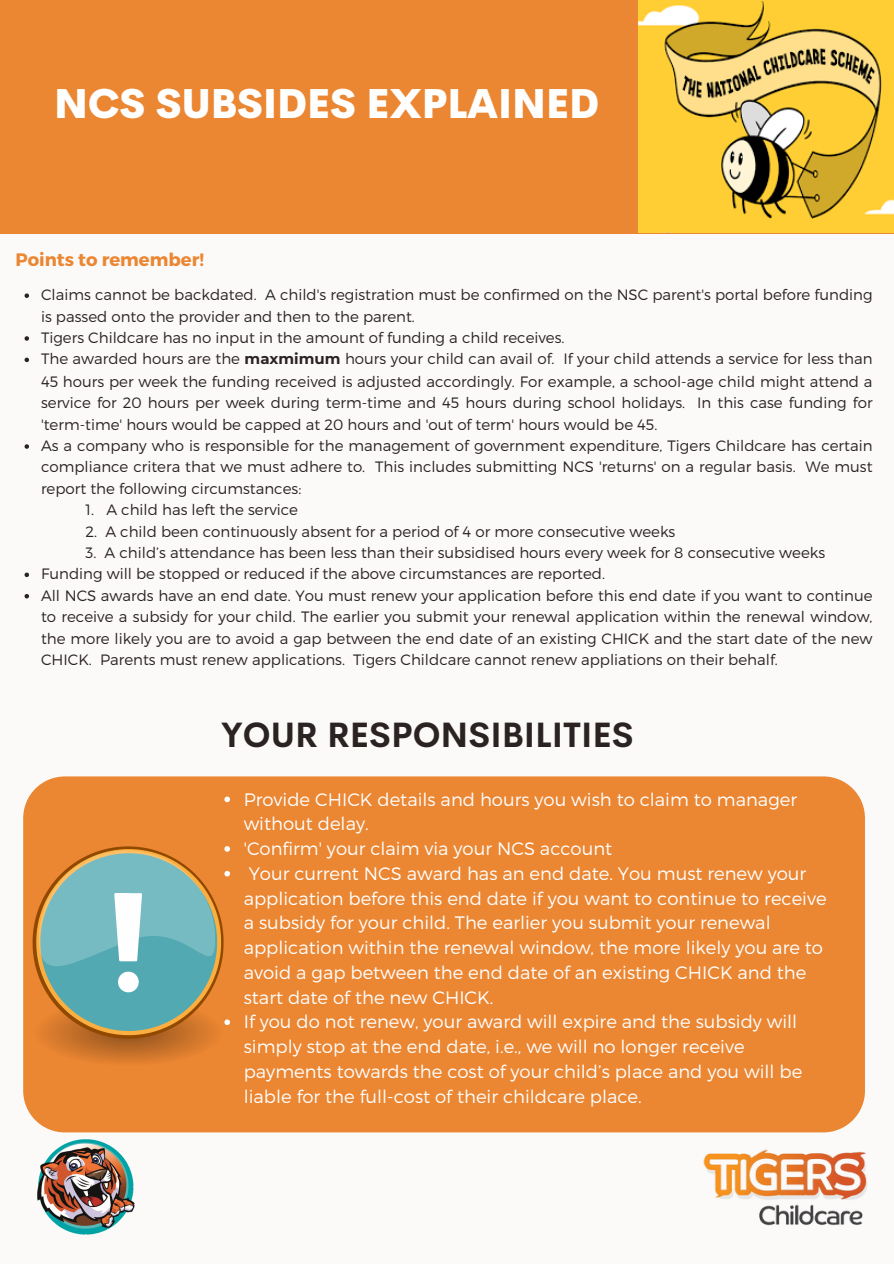
<style>
.page{position:relative;width:894px;height:1264px;background:#fff}
.page>*{position:absolute;margin:0;border:0;box-sizing:border-box;transform-origin:0 0}
.t1{font:800 40.35px "Cerebri Sans";color:#fff}
.t2{font:700 34.5px "Cerebri Sans";color:#2b2222}
.t3{font:300 18px/24.8px "Montserrat";color:#fff}
.t4{font:700 18px "Montserrat";color:#eb8632}
.t5{font:300 15px/21.3px "Montserrat";color:#2b2222;text-align:justify}
.s1{font-weight:700}
</style>
<div class="page">
<div style="left:0;top:0;width:893px;height:1263px;background:#fbfaf9"></div>
<div style="left:0;top:1px;width:893px;height:233px;background:#eb8632"></div>
<img style="left:638px;top:0;width:255px;height:233px">
<img style="left:37px;top:1132px;width:109px;height:103px">
<img style="left:702px;top:1132px;width:165px;height:94px">
<svg style="left:25px;top:293px;width:4px;height:5px"></svg>
<svg style="left:25px;top:336px;width:4px;height:5px"></svg>
<svg style="left:25px;top:357px;width:4px;height:5px"></svg>
<svg style="left:25px;top:444px;width:4px;height:5px"></svg>
<svg style="left:25px;top:572px;width:4px;height:5px"></svg>
<svg style="left:25px;top:594px;width:4px;height:4px"></svg>
<div style="left:23px;top:776px;width:841px;height:356px;background:#eb8632"></div>
<svg style="left:224px;top:796px;width:6px;height:6px"></svg>
<svg style="left:31px;top:844px;width:199px;height:221px;background:#a0a080"></svg>
<h3 class="t1" style="left:54px;top:78px;width:546px">NCS SUBSIDES EXPLAINED</h3>
<p class="t4" style="left:16px;top:247px;width:190px">Points to remember!</p>
<p class="t5" style="left:41px;top:283px;width:832px">Claims cannot be backdated. A child's registration must be confirmed on the NSC parent's portal before funding is passed onto the provider and then to the parent.</p>
<p class="t5" style="left:41px;top:326px;width:525px">Tigers Childcare has no input in the amount of funding a child receives.</p>
<p class="t5" style="left:41px;top:347px;width:832px;line-height:21.8px">The awarded hours are the <span class="s1">maxmimum</span> hours your child can avail of. If your child attends a service for less than 45 hours per week the funding received is adjusted accordingly. For example, a school-age child might attend a service for 20 hours per week during term-time and 45 hours during school holidays. In this case funding for 'term-time' hours would be capped at 20 hours and 'out of term' hours would be 45.</p>
<p class="t5" style="left:41px;top:434px;width:832px">As a company who is responsible for the management of government expenditure, Tigers Childcare has certain compliance critera that we must adhere to. This includes submitting NCS 'returns' on a regular basis. We must report the following circumstances:</p>
<p class="t5" style="left:85px;top:498px;width:214px">1. A child has left the service</p>
<p class="t5" style="left:85px;top:520px;width:13px">2.</p>
<p class="t5" style="left:105px;top:520px;width:571px">A child been continuously absent for a period of 4 or more consecutive weeks</p>
<p class="t5" style="left:41px;top:541px;width:785px;text-indent:44px">3. A child’s attendance has been less than their subsidised hours every week for 8 consecutive weeks<br>Funding will be stopped or reduced if the above circumstances are reported.</p>
<h2 class="t5" style="left:41px;top:584px;width:832px">All NCS awards have an end date. You must renew your application before this end date if you want to continue</h2>
<p class="t5" style="left:41px;top:605px;width:832px">to receive a subsidy for your child. The earlier you submit your renewal application within the renewal window, the more likely you are to avoid a gap between the end date of an existing CHICK and the start date of the new CHICK. Parents must renew applications. Tigers Childcare cannot renew appliations on their behalf.</p>
<p class="t2" style="left:221px;top:712px;width:414px">YOUR RESPONSIBILITIES</p>
<p class="t3" style="left:244px;top:786px;width:554px">Provide CHICK details and hours you wish to claim to manager without delay.</p>
<p class="t3" style="left:244px;top:835px;width:370px">'Confirm' your claim via your NCS account</p>
<p class="t3" style="left:244px;top:860px;width:584px">Your current NCS award has an end date. You must renew your application before this end date if you want to continue to receive a subsidy for your child. The earlier you submit your renewal application within the renewal window, the more likely you are to avoid a gap between the end date of an existing CHICK and the start date of the new CHICK.</p>
<p class="t3" style="left:244px;top:1008px;width:560px">If you do not renew, your award will expire and the subsidy will simply stop at the end date, i.e., we will no longer receive payments towards the cost of your child’s place and you will be liable for the full-cost of their childcare place.</p>
</div>
